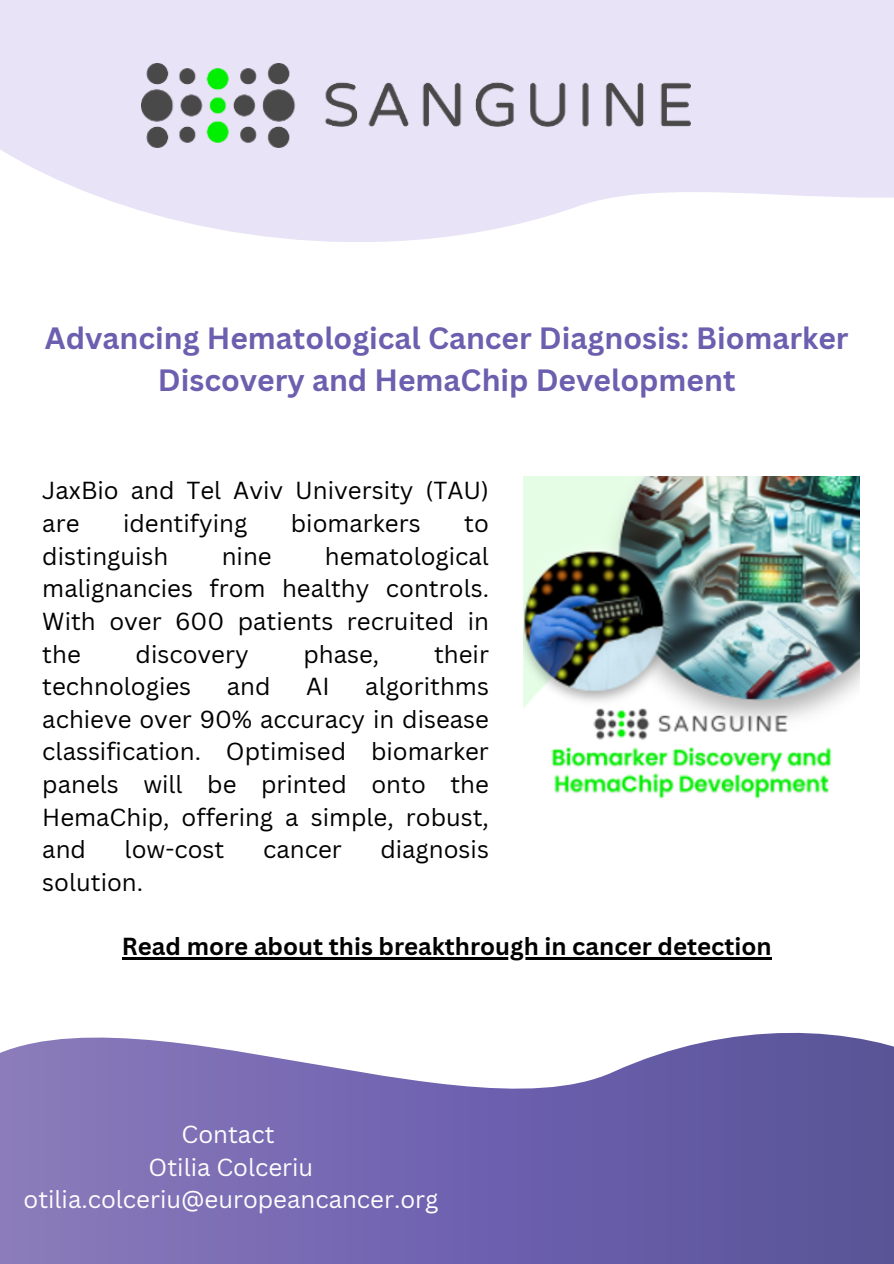
<style>
.page{position:relative;width:894px;height:1264px;background:#fff}
.page>*{position:absolute;margin:0;border:0;box-sizing:border-box;transform-origin:0 0}
.t1{font:700 30px/41.7px "Canva Sans";color:#6c5faf;text-align:center}
.t2{font:24px/32.7px "Canva Sans";color:#000;text-align:justify}
.t3{font:24px "Canva Sans";color:#fefefe}
.t4{font:700 24px "Canva Sans";color:#000}
</style>
<div class="page">
<svg style="left:0;top:0;width:893px;height:242px;fill:#e8e3f6"></svg>
<svg style="left:0;top:1032px;width:893px;height:231px;background:#7f75b5"></svg>
<img style="left:142px;top:63px;width:549px;height:86px">
<img style="left:523px;top:477px;width:336px;height:322px">
<hr style="left:122px;top:957px;width:649px;height:2px;background:#000">
<p class="t1" style="left:45px;top:317px;width:804px">Advancing Hematological Cancer Diagnosis: Biomarker<br>Discovery and HemaChip Development</p>
<p class="t2" style="left:42px;top:473px;width:448px">JaxBio and Tel Aviv University (TAU) are</p>
<p class="t2" style="left:123px;top:506px;width:126px">identifying</p>
<p class="t2" style="left:291px;top:506px;width:131px">biomarkers</p>
<p class="t2" style="left:464px;top:506px;width:26px">to</p>
<p class="t2" style="left:42px;top:539px;width:128px">distinguish</p>
<p class="t2" style="left:222px;top:539px;width:51px">nine</p>
<p class="t2" style="left:42px;top:539px;width:448px;text-indent:282px">hematological malignancies from healthy controls.<br>With over 600 patients recruited in the</p>
<p class="t2" style="left:135px;top:637px;width:115px">discovery</p>
<p class="t2" style="left:303px;top:637px;width:77px">phase,</p>
<p class="t2" style="left:434px;top:637px;width:56px">their</p>
<p class="t2" style="left:42px;top:669px;width:150px">technologies</p>
<p class="t2" style="left:227px;top:669px;width:45px">and</p>
<p class="t2" style="left:306px;top:669px;width:25px">AI</p>
<p class="t2" style="left:42px;top:669px;width:448px;text-indent:323px">algorithms achieve over 90% accuracy in disease classification. Optimised biomarker panels will be printed onto the HemaChip, offering a simple, robust, and</p>
<p class="t2" style="left:125px;top:832px;width:101px">low-cost</p>
<p class="t2" style="left:263px;top:832px;width:80px">cancer</p>
<p class="t2" style="left:380px;top:832px;width:110px">diagnosis</p>
<p class="t2" style="left:42px;top:865px;width:102px">solution.</p>
<h2 class="t4" style="left:122px;top:929px;width:651px">Read more about this breakthrough in cancer detection</h2>
<p class="t3" style="left:181px;top:1117px;width:94px">Contact</p>
<p class="t3" style="left:149px;top:1150px;width:166px">Otilia Colceriu</p>
<p class="t3" style="left:24px;top:1182px;width:416px">otilia.colceriu@europeancancer.org</p>
</div>
